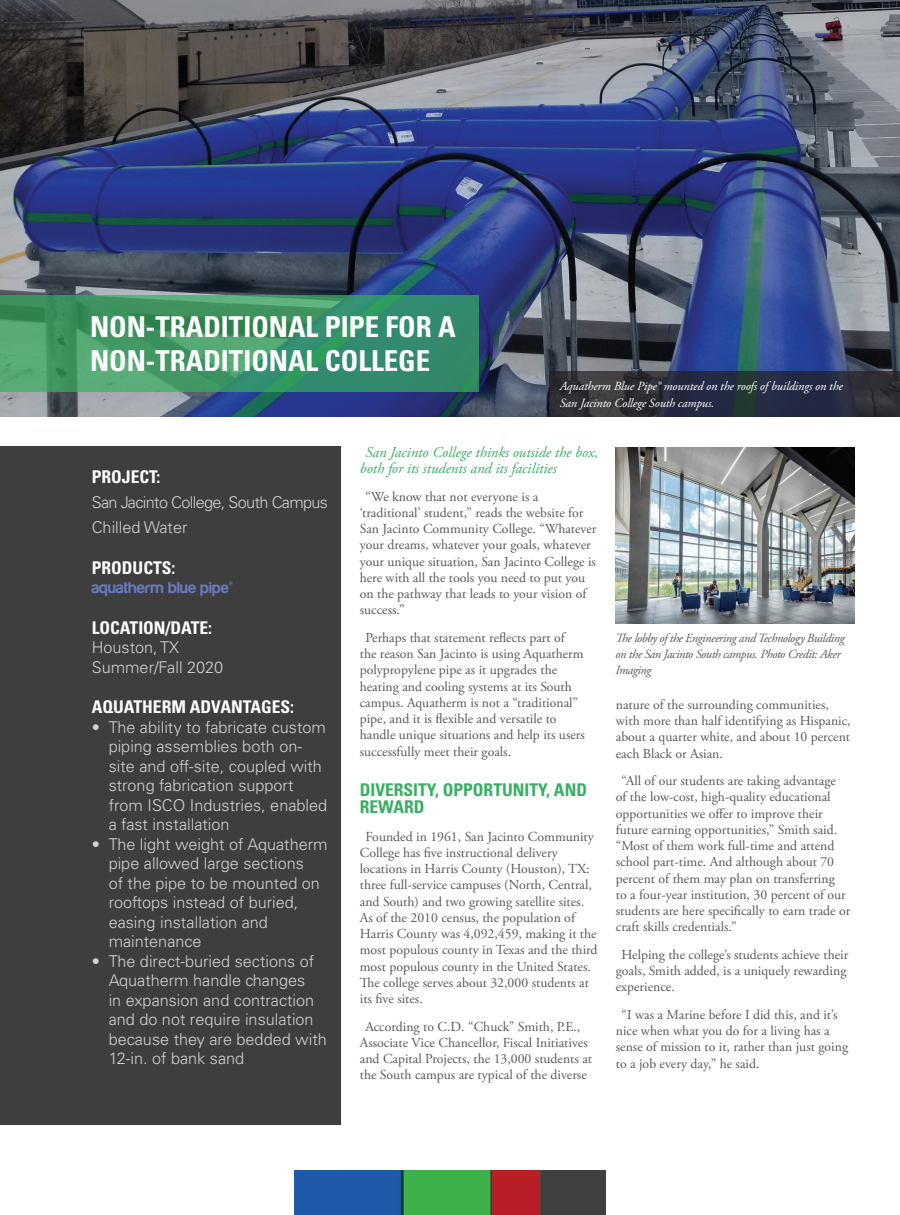
<style>
.page{position:relative;width:900px;height:1215px;background:#fff}
.page>*{position:absolute;margin:0;border:0;box-sizing:border-box;transform-origin:0 0}
.t1{font:700 condensed 28.75px/34.5px "Univers LT Std";color:#fff}
.t2{font:700 condensed 17.5px "Univers LT Std";color:#fff}
.t3{font:700 condensed 17.5px/17.5px "Univers LT Std";color:#38af61}
.t4{font:300 16.25px/19.5px "Univers LT Std";color:#d1d2d4}
.t5{font:300 16.25px/25px "Univers LT Std";letter-spacing:-.04em;color:#d1d2d4}
.t6{font:16.25px "aquafont";color:#677aba}
.t7{font:italic 15px/16.2px "Adobe Garamond Pro";color:#38af61}
.t8{font:13.75px/16.2px "Adobe Garamond Pro";color:#57585a}
.t9{font:italic 12.5px/16.2px "Adobe Garamond Pro";letter-spacing:-.03em;color:#57585a}
.t10{font:italic 12.5px/16.2px "Adobe Garamond Pro";letter-spacing:-.01em;color:#fff}
</style>
<div class="page">
<img style="left:294px;top:1170px;width:312px;height:45px">
<img style="left:0;top:0;width:900px;height:417px">
<svg style="left:0;top:295px;width:479px;height:97px;background:#3e9568"></svg>
<div style="left:0;top:446px;width:340px;height:678px;background:#3e3e3f"></div>
<svg style="left:549px;top:371px;width:351px;height:45px;background:#2a2e3c"></svg>
<img style="left:616px;top:447px;width:239px;height:177px">
<h1 class="t1" style="left:90px;top:309px;width:367px">NON-TRADITIONAL PIPE FOR A<br>NON-TRADITIONAL COLLEGE</h1>
<p class="t10" style="left:560px;top:379px;width:285px">Aquatherm Blue Pipe® mounted on the roofs of buildings on the<br>San Jacinto College South campus.</p>
<p class="t2" style="left:92px;top:466px;width:70px">PROJECT:</p>
<p class="t5" style="left:92px;top:490px;width:238px">San Jacinto College, South Campus<br>Chilled Water</p>
<p class="t2" style="left:92px;top:557px;width:85px">PRODUCTS:</p>
<p class="t6" style="left:92px;top:580px;width:143px">aquatherm blue pipe®</p>
<p class="t2" style="left:92px;top:617px;width:122px">LOCATION/DATE:</p>
<p class="t4" style="left:92px;top:638px;width:133px">Houston, TX<br>Summer/Fall 2020</p>
<p class="t2" style="left:92px;top:696px;width:204px">AQUATHERM ADVANTAGES:</p>
<p class="t4" style="left:109px;top:717px;width:220px;text-indent:-17px">• The ability to fabricate custom piping assemblies both on&shy;site and off-site, coupled with strong fabrication support from ISCO Industries, enabled a fast installation</p>
<p class="t4" style="left:109px;top:834px;width:220px;text-indent:-17px">• The light weight of Aquatherm pipe allowed large sections<br>of the pipe to be mounted on rooftops instead of buried, easing installation and maintenance</p>
<p class="t4" style="left:109px;top:951px;width:220px;text-indent:-17px">• The direct-buried sections of<br>Aquatherm handle changes<br>in expansion and contraction and do not require insulation because they are bedded with<br>12-in. of bank sand</p>
<p class="t7" style="left:360px;top:444px;width:240px;text-indent:6px">San Jacinto College thinks outside the box, both for its students and its facilities</p>
<p class="t8" style="left:360px;top:489px;width:238px;text-indent:6px">“We know that not everyone is a ‘traditional’ student,” reads the website for San Jacinto Community College. “Whatever your dreams, whatever your goals, whatever your unique situation, San Jacinto College is here with all the tools you need to put you on the pathway that leads to your vision of success.”</p>
<p class="t8" style="left:360px;top:630px;width:227px;text-indent:6px">Perhaps that statement reflects part of the reason San Jacinto is using Aquatherm polypropylene pipe as it upgrades the heating and cooling systems at its South campus. Aquatherm is not a “traditional” pipe, and it is flexible and versatile to handle unique situations and help its users successfully meet their goals.</p>
<p class="t3" style="left:360px;top:781px;width:229px">DIVERSITY, OPPORTUNITY, AND<br>REWARD</p>
<p class="t8" style="left:360px;top:829px;width:239px;text-indent:6px">Founded in 1961, San Jacinto Community College has five instructional delivery locations in Harris County (Houston), TX: three full-service campuses (North, Central, and South) and two growing satellite sites.<br>As of the 2010 census, the population of Harris County was 4,092,459, making it the most populous county in Texas and the third most populous county in the United States.<br>The college serves about 32,000 students at its five sites.</p>
<p class="t8" style="left:360px;top:1019px;width:234px;text-align:center">According to C.D. “Chuck” Smith, P.E., Associate Vice Chancellor, Fiscal Initiatives and Capital Projects, the 13,000 students at the South campus are typical of the diverse</p>
<p class="t9" style="left:616px;top:630px;width:231px">The lobby of the Engineering and Technology Building on the San Jacinto South campus. Photo Credit: Aker<br>Imaging</p>
<p class="t8" style="left:616px;top:697px;width:236px">nature of the surrounding communities, with more than half identifying as Hispanic, about a quarter white, and about 10 percent each Black or Asian.</p>
<p class="t8" style="left:616px;top:773px;width:236px;text-indent:6px">“All of our students are taking advantage<br>of the low-cost, high-quality educational opportunities we offer to improve their future earning opportunities,” Smith said. “Most of them work full-time and attend school part-time. And although about 70 percent of them may plan on transferring<br>to a four-year institution, 30 percent of our students are here specifically to earn trade or craft skills credentials.”</p>
<p class="t8" style="left:616px;top:947px;width:234px;text-indent:6px">Helping the college’s students achieve their goals, Smith added, is a uniquely rewarding experience.</p>
<p class="t8" style="left:616px;top:1007px;width:234px;text-indent:6px">“I was a Marine before I did this, and it’s nice when what you do for a living has a sense of mission to it, rather than just going to a job every day,” he said.</p>
</div>
